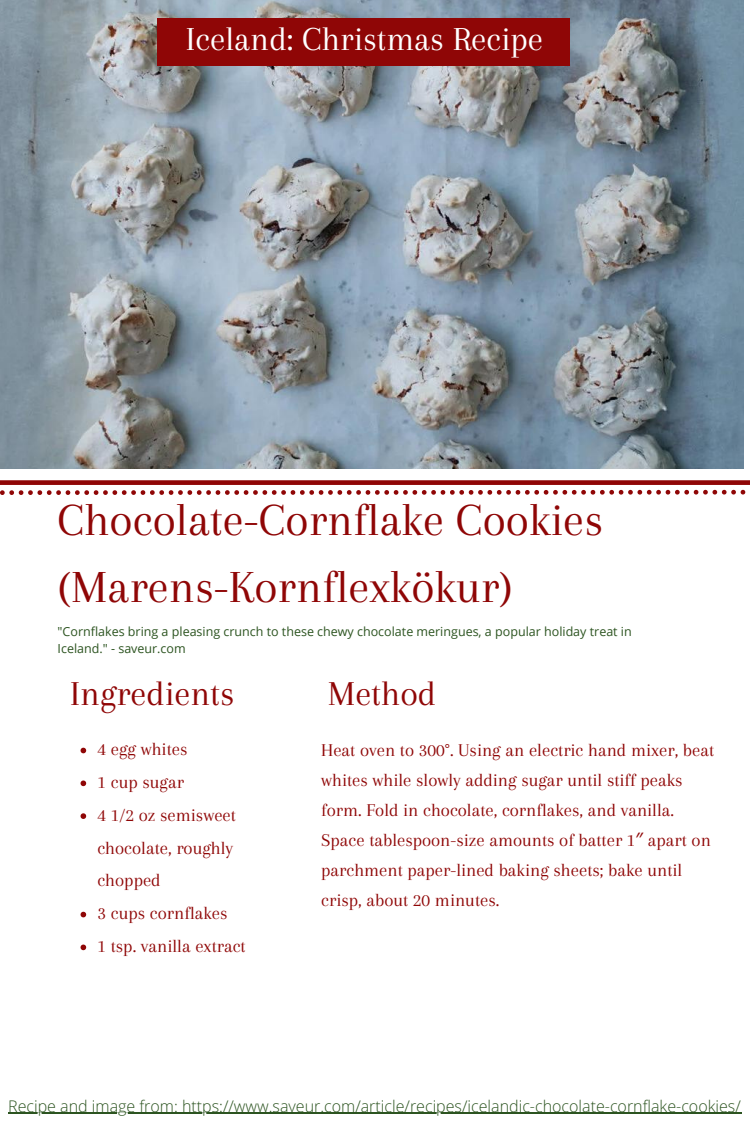
<style>
.page{position:relative;width:750px;height:1125px;background:#fff}
.page>*{position:absolute;margin:0;border:0;box-sizing:border-box;transform-origin:0 0}
.t1{font:47.62px/66.5px "Arapey";color:#8f0606}
.t2{font:36.25px "Arapey";color:#8f0606}
.t3{font:34.88px "Arapey";color:#fff}
.t4{font:18.75px/30px "Arapey";color:#8f0606}
.t5{font:300 16px "Open Sans";color:#2c5420}
.t6{font:12.5px/16.9px "Open Sans";color:#2c5420}
.s1{font-family:"Noto Sans"}
</style>
<div class="page">
<img style="left:0;top:0;width:744px;height:469px">
<div style="left:0;top:480px;width:750px;height:5px;background:#8f0606"></div>
<div style="left:158px;top:18px;width:412px;height:48px;background:#8f0606"></div>
<svg style="left:81px;top:748px;width:5px;height:5px"></svg>
<svg style="left:81px;top:781px;width:5px;height:5px"></svg>
<svg style="left:81px;top:813px;width:5px;height:6px"></svg>
<svg style="left:81px;top:912px;width:5px;height:5px"></svg>
<svg style="left:81px;top:945px;width:5px;height:5px"></svg>
<hr style="left:8px;top:1113px;width:734px;height:1px;background:#2c5420">
<svg style="left:0;top:490px;width:745px;height:5px"></svg>
<p class="t3" style="left:186px;top:19px;width:359px">Iceland: Christmas Recipe</p>
<p class="t1" style="left:58px;top:487px;width:547px">Chocolate-Cornflake Cookies (Marens-Kornflexkökur)</p>
<p class="t6" style="left:58px;top:623px;width:576px">"Cornflakes bring a pleasing crunch to these chewy chocolate meringues, a popular holiday treat in<br>Iceland." - saveur.com</p>
<p class="t2" style="left:70px;top:674px;width:166px">Ingredients</p>
<p class="t2" style="left:328px;top:674px;width:110px">Method</p>
<p class="t4" style="left:321px;top:735px;width:394px">Heat oven to 300°. Using an electric hand mixer, beat whites while slowly adding sugar until stiff peaks form. Fold in chocolate, cornflakes, and vanilla.<br>Space tablespoon-size amounts of batter 1<span class="s1">″</span> apart on parchment paper-lined baking sheets; bake until crisp, about 20 minutes.</p>
<p class="t4" style="left:97px;top:734px;width:92px">4 egg whites</p>
<p class="t4" style="left:97px;top:767px;width:88px">1 cup sugar</p>
<p class="t4" style="left:97px;top:798px;width:140px;line-height:32.8px">4 1/2 oz semisweet chocolate, roughly chopped</p>
<p class="t4" style="left:97px;top:898px;width:132px">3 cups cornflakes</p>
<p class="t4" style="left:97px;top:931px;width:150px">1 tsp. vanilla extract</p>
<p class="t5" style="left:8px;top:1095px;width:734px">Recipe and image from: https://www.saveur.com/article/recipes/icelandic-chocolate-cornflake-cookies/</p>
</div>
